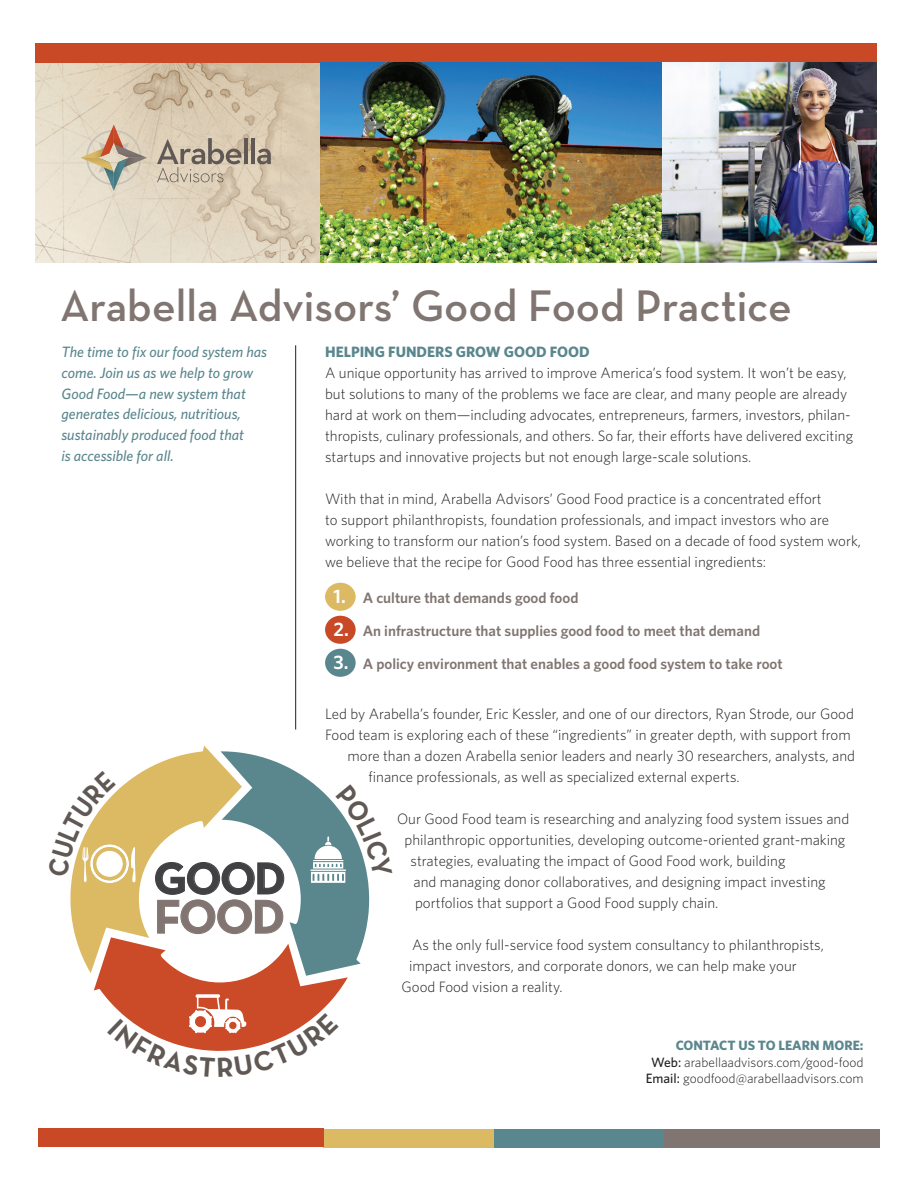
<style>
.page{position:relative;width:918px;height:1188px;background:#fff}
.page>*{position:absolute;margin:0;border:0;box-sizing:border-box;transform-origin:0 0}
.t1{font:700 48.3px "Neutra Text";color:#827571}
.t2{font:700 45.6px "Neutra Text";color:#414042}
.t3{font:600 45px "Neutra Text";color:#807571}
.t4{font:600 19.5px "Whitney";color:#fff}
.body{font:300 15px/21px "Whitney";color:#231f20}
.t5{font:italic 500 15px/20.7px "Whitney";color:#5a868d}
.body-2{font:600 15px "Whitney";color:#807571}
.subhead{font:700 15px "Whitney";color:#5a868d}
.body-3{font:300 13.5px "Whitney";color:#231f20}
.subhead-2{font:700 13.5px "Whitney";color:#5a868d}
.s1{font-weight:500}
</style>
<div class="page">
<div style="left:483px;top:1129px;width:182px;height:18px;background:#5a868d"></div>
<div style="left:323px;top:1129px;width:171px;height:18px;background:#dcb963"></div>
<div style="left:665px;top:1129px;width:215px;height:18px;background:#807571"></div>
<div style="left:38px;top:1129px;width:285px;height:18px;background:#c94927"></div>
<div style="left:325px;top:583px;width:31px;height:28px;background:#dcb963;border-radius:50%"></div>
<div style="left:325px;top:616px;width:31px;height:28px;background:#c94927;border-radius:50%"></div>
<div style="left:325px;top:649px;width:31px;height:28px;background:#5a868d;border-radius:50%"></div>
<hr style="left:295px;top:345px;width:1px;height:385px;background:#231f20">
<img style="left:36px;top:63px;width:285px;height:199px">
<div style="left:36px;top:44px;width:841px;height:19px;background:#c94927"></div>
<svg style="left:80px;top:124px;width:67px;height:67px;background:#cfc0ab"></svg>
<hr style="left:244px;top:138px;width:4px;height:26px;background:#605855">
<hr style="left:251px;top:138px;width:4px;height:26px;background:#605855">
<svg style="left:257px;top:149px;width:14px;height:15px"></svg>
<svg style="left:157px;top:138px;width:85px;height:44px;background:#c0b2a0"></svg>
<img style="left:321px;top:63px;width:556px;height:199px">
<svg style="left:70px;top:746px;width:300px;height:305px"></svg>
<p class="t3" style="left:60px;top:278px;width:734px">Arabella Advisors’ Good Food Practice</p>
<p class="t5" style="left:62px;top:342px;width:207px">The time to fix our food system has come. Join us as we help to grow<br>Good Food—a new system that generates delicious, nutritious, sustainably produced food that<br>is accessible for all.</p>
<p class="subhead" style="left:325px;top:343px;width:266px">HELPING FUNDERS GROW GOOD FOOD</p>
<p class="body" style="left:325px;top:362px;width:530px">A unique opportunity has arrived to improve America’s food system. It won’t be easy, but solutions to many of the problems we face are clear, and many people are already hard at work on them—including advocates, entrepreneurs, farmers, investors, philan&shy;thropists, culinary professionals, and others. So far, their efforts have delivered exciting startups and innovative projects but not enough large-scale solutions.</p>
<p class="body" style="left:325px;top:488px;width:537px">With that in mind, Arabella Advisors’ Good Food practice is a concentrated effort<br>to support philanthropists, foundation professionals, and impact investors who are working to transform our nation’s food system. Based on a decade of food system work, we believe that the recipe for Good Food has three essential ingredients:</p>
<p class="t4" style="left:334px;top:584px;width:14px">1.</p>
<p class="body-2" style="left:363px;top:589px;width:217px">A culture that demands good food</p>
<p class="t4" style="left:334px;top:617px;width:17px">2.</p>
<p class="body-2" style="left:363px;top:622px;width:399px">An infrastructure that supplies good food to meet that demand</p>
<p class="t4" style="left:334px;top:650px;width:17px">3.</p>
<p class="body-2" style="left:363px;top:655px;width:421px">A policy environment that enables a good food system to take root</p>
<p class="body" style="left:325px;top:703px;width:530px">Led by Arabella’s founder, Eric Kessler, and one of our directors, Ryan Strode, our Good</p>
<p class="body" style="left:325px;top:724px;width:527px">Food team is exploring each of these “ingredients” in greater depth, with support from</p>
<p class="body" style="left:348px;top:745px;width:509px">more than a dozen Arabella senior leaders and nearly 30 researchers, analysts, and</p>
<p class="body" style="left:369px;top:766px;width:373px">finance professionals, as well as specialized external experts.</p>
<p class="body" style="left:397px;top:808px;width:454px">Our Good Food team is researching and analyzing food system issues and</p>
<p class="body" style="left:405px;top:829px;width:442px">philanthropic opportunities, developing outcome-oriented grant-making</p>
<p class="body" style="left:411px;top:850px;width:377px">strategies, evaluating the impact of Good Food work, building</p>
<p class="body" style="left:414px;top:871px;width:414px">and managing donor collaboratives, and designing impact investing</p>
<p class="body" style="left:415px;top:892px;width:305px">portfolios that support a Good Food supply chain.</p>
<p class="body" style="left:412px;top:934px;width:413px">As the only full-service food system consultancy to philanthropists,</p>
<p class="body" style="left:409px;top:955px;width:389px">impact investors, and corporate donors, we can help make your</p>
<p class="body" style="left:402px;top:976px;width:163px">Good Food vision a reality.</p>
<p class="t2" style="left:153px;top:850px;width:134px">GOOD</p>
<p class="t1" style="left:154px;top:887px;width:132px">FOOD</p>
<p class="subhead-2" style="left:676px;top:1037px;width:189px">CONTACT US TO LEARN MORE:</p>
<p class="body-3" style="left:651px;top:1054px;width:214px"><span class="s1">Web:</span> arabellaadvisors.com/good-food</p>
<p class="body-3" style="left:646px;top:1070px;width:219px"><span class="s1">Email:</span> goodfood@arabellaadvisors.com</p>
</div>
